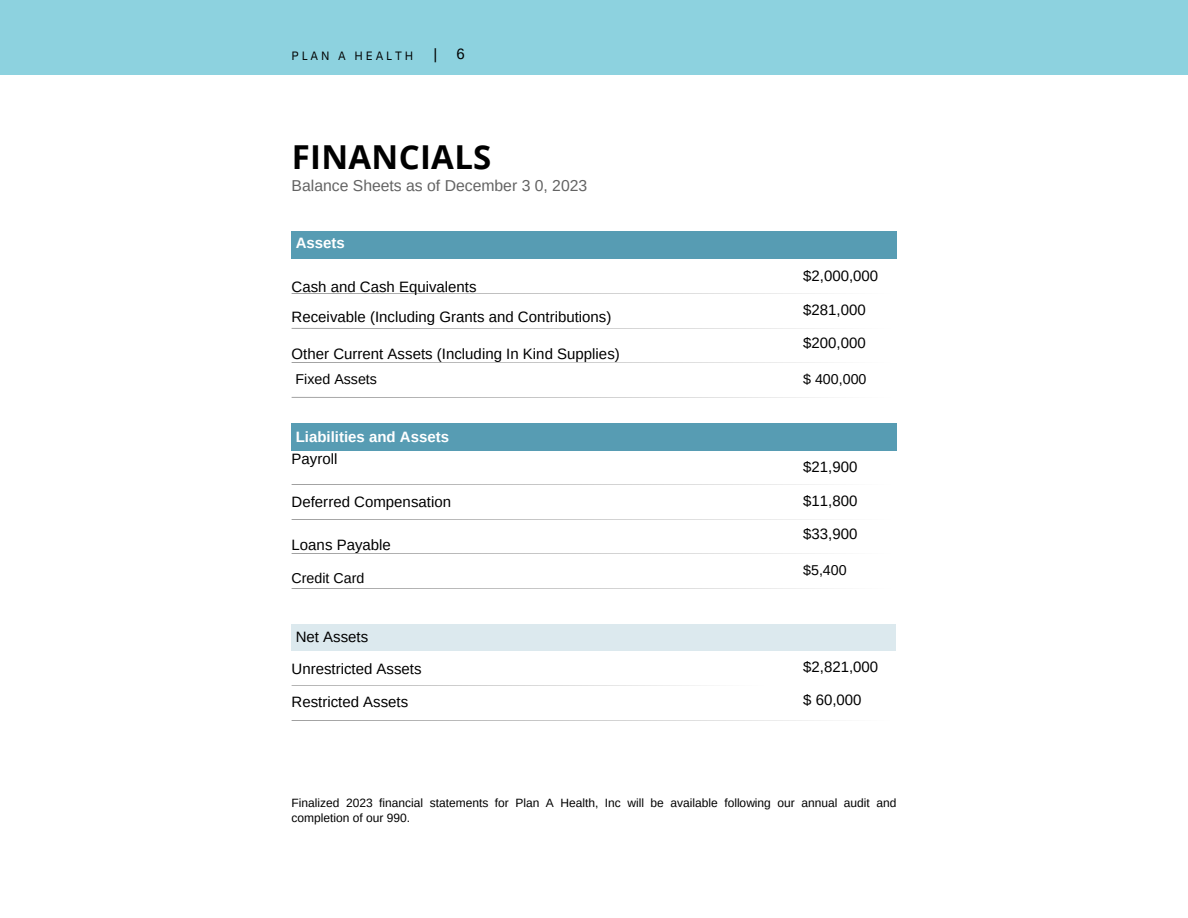
<style>
.page{position:relative;width:1188px;height:918px;background:#fff}
.page>*{position:absolute;margin:0;border:0;box-sizing:border-box;transform-origin:0 0}
.t1{font:700 33px "Open Sans";letter-spacing:.01em;color:#000}
.t2{font:15.75px "Arimo";color:#636363}
.t3{font:15px/32.7px "Arimo";color:#000}
.t4{font:700 15px/22.5px "Arimo";color:#fff}
.t5{font:14.25px "Arimo";color:#000}
.t6{font:12px/14.7px "Arimo";color:#000}
.t7{font:12px "IBM Plex Sans";letter-spacing:.24em;color:#000}
.s1{font-weight:400;color:#000}
</style>
<div class="page">
<div style="left:0;top:0;width:1188px;height:75px;background:#8dd2df"></div>
<div style="left:292px;top:232px;width:604px;height:27px;background:#579cb3"></div>
<hr style="left:292px;top:293px;width:604px;height:1px;background:#000">
<hr style="left:292px;top:328px;width:604px;height:1px;background:#000">
<hr style="left:292px;top:362px;width:604px;height:1px;background:#000">
<hr style="left:292px;top:397px;width:604px;height:1px;background:#000">
<div style="left:292px;top:624px;width:604px;height:27px;background:#dce9ee"></div>
<hr style="left:292px;top:686px;width:604px;height:1px;background:#000">
<hr style="left:292px;top:720px;width:604px;height:1px;background:#000">
<div style="left:292px;top:423px;width:604px;height:27px;background:#579cb3"></div>
<hr style="left:292px;top:485px;width:604px;height:1px;background:#000">
<hr style="left:292px;top:519px;width:604px;height:1px;background:#000">
<hr style="left:292px;top:554px;width:604px;height:1px;background:#000">
<hr style="left:292px;top:588px;width:604px;height:1px;background:#000">
<h4 class="t7" style="left:292px;top:48px;width:123px">PLAN A HEALTH</h4>
<p class="t3" style="left:434px;top:38px;width:5px">|</p>
<h1 class="t3" style="left:457px;top:38px;width:10px">6</h1>
<h3 class="t1" style="left:292px;top:134px;width:201px">FINANCIALS</h3>
<h3 class="t2" style="left:292px;top:177px;width:297px">Balance Sheets as of December 3 0, 2023</h3>
<h3 class="t4" style="left:296px;top:231px;width:51px">Assets</h3>
<h2 class="t3" style="left:292px;top:271px;width:321px;line-height:30.3px">Cash and Cash Equivalents<br>Receivable (Including Grants and Contributions)</h2>
<h2 class="t3" style="left:292px;top:338px;width:330px">Other Current Assets (Including In Kind Supplies)</h2>
<h3 class="t3" style="left:803px;top:259px;width:77px">$2,000,000</h3>
<h3 class="t3" style="left:803px;top:293px;width:64px">$281,000</h3>
<h3 class="t3" style="left:803px;top:327px;width:64px">$200,000</h3>
<h3 class="t5" style="left:296px;top:371px;width:83px">Fixed Assets</h3>
<h3 class="t5" style="left:803px;top:371px;width:65px">$ 400,000</h3>
<h3 class="t4" style="left:292px;top:425px;width:159px">Liabilities and Assets<br><span class="s1">Payroll</span></h3>
<h3 class="t3" style="left:292px;top:485px;width:161px">Deferred Compensation</h3>
<h3 class="t3" style="left:292px;top:528px;width:101px">Loans Payable</h3>
<h3 class="t5" style="left:292px;top:570px;width:74px">Credit Card</h3>
<p class="t3" style="left:292px;top:620px;width:131px">Net Assets<br>Unrestricted Assets<br>Restricted Assets</p>
<h3 class="t3" style="left:803px;top:450px;width:56px">$21,900</h3>
<h3 class="t3" style="left:803px;top:484px;width:56px">$11,800</h3>
<h3 class="t3" style="left:803px;top:518px;width:56px">$33,900</h3>
<p class="t5" style="left:803px;top:562px;width:45px">$5,400</p>
<h3 class="t3" style="left:803px;top:650px;width:77px">$2,821,000</h3>
<h3 class="t3" style="left:803px;top:684px;width:60px">$ 60,000</h3>
<h3 class="t6" style="left:292px;top:796px;width:606px">Finalized 2023 financial statements for Plan A Health, Inc will be available following our annual audit and completion of our 990.</h3>
</div>
